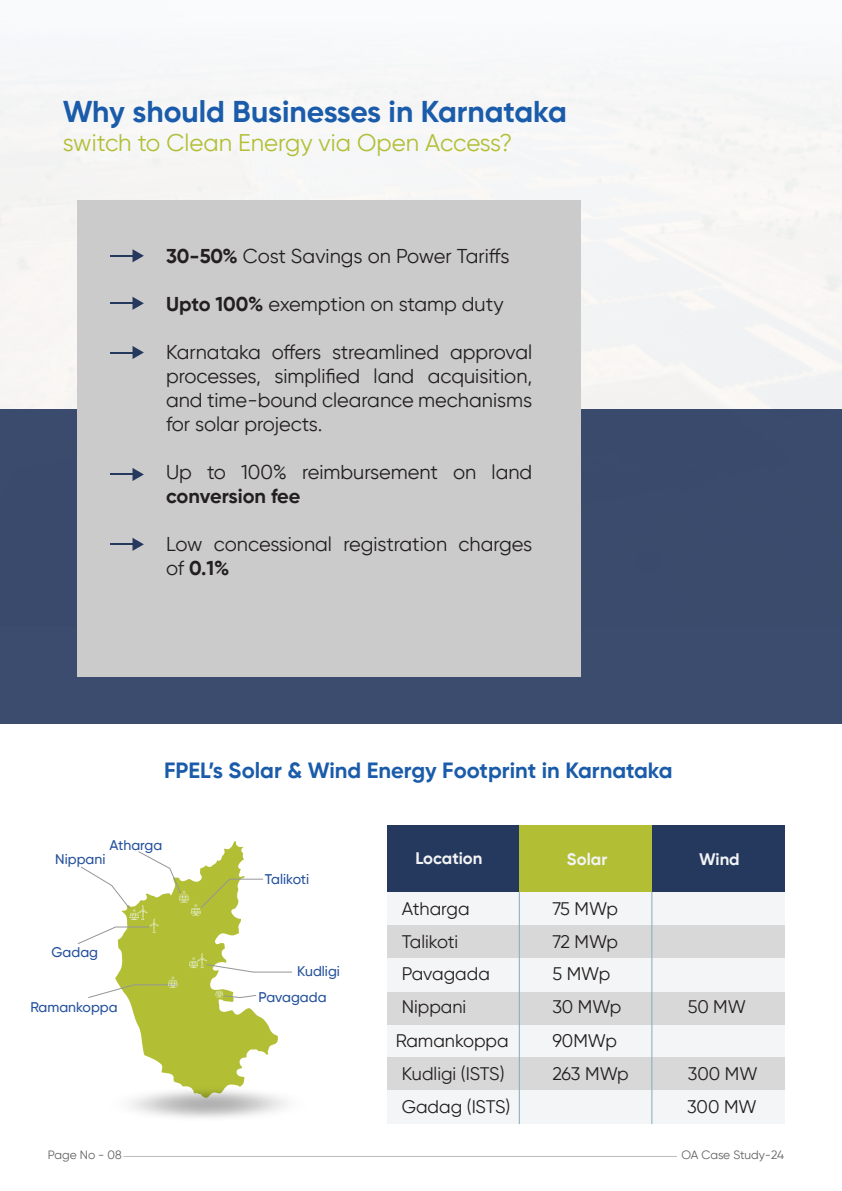
<style>
.page{position:relative;width:842px;height:1191px;background:#fff}
.page>*{position:absolute;margin:0;border:0;box-sizing:border-box;transform-origin:0 0}
.t1{font:700 30px "Gilroy";color:#1a5baa}
.t2{font:24px "Gilroy";color:#b2bf35}
.t3{font:700 22px "Gilroy";color:#1a5baa}
.t4{font:20px/24px "Gilroy";color:#231f20;text-align:justify}
.t5{font:700 20px "Gilroy";letter-spacing:-.005em;color:#231f20}
.t6{font:18.2px "Gilroy";color:#231f20}
.t7{font:700 16.6px "Gilroy";color:#f2f3f4}
.t8{font:500 14px "Gilroy";color:#24519d}
.t9{font:12px "Gilroy";color:#606161}
.s1{font-weight:700}
</style>
<div class="page">
<div style="left:0;top:409px;width:841px;height:315px;background:#3a4b6d"></div>
<div style="left:77px;top:201px;width:503px;height:476px;background:#cbcbcb"></div>
<div style="left:386px;top:892px;width:398px;height:33px;background:#f4f5f6"></div>
<div style="left:386px;top:925px;width:398px;height:33px;background:#d8d8d8"></div>
<div style="left:386px;top:958px;width:398px;height:34px;background:#f4f5f6"></div>
<div style="left:386px;top:992px;width:398px;height:33px;background:#d8d8d8"></div>
<div style="left:386px;top:1025px;width:398px;height:33px;background:#f4f5f6"></div>
<div style="left:386px;top:1057px;width:398px;height:33px;background:#d8d8d8"></div>
<div style="left:386px;top:1090px;width:398px;height:34px;background:#f4f5f6"></div>
<div style="left:386px;top:825px;width:133px;height:67px;background:#25385e"></div>
<div style="left:519px;top:825px;width:132px;height:67px;background:#b2bf35"></div>
<div style="left:651px;top:825px;width:133px;height:67px;background:#25385e"></div>
<hr style="left:518px;top:892px;width:1px;height:232px;background:#83acbf">
<hr style="left:651px;top:892px;width:1px;height:232px;background:#83acbf">
<svg style="left:116px;top:841px;width:162px;height:218px;fill:#b2bf35"></svg>
<svg style="left:215px;top:987px;width:41px;height:11px"></svg>
<svg style="left:88px;top:976px;width:89px;height:22px"></svg>
<svg style="left:189px;top:953px;width:103px;height:19px"></svg>
<svg style="left:77px;top:851px;width:186px;height:93px"></svg>
<img style="left:130px;top:1059px;width:157px;height:59px">
<svg style="left:110px;top:249px;width:34px;height:13px"></svg>
<hr style="left:110px;top:302px;width:26px;height:2px;background:#25385e">
<svg style="left:132px;top:297px;width:12px;height:13px"></svg>
<svg style="left:110px;top:346px;width:34px;height:13px"></svg>
<svg style="left:110px;top:468px;width:34px;height:13px"></svg>
<hr style="left:110px;top:543px;width:26px;height:2px;background:#25385e">
<svg style="left:132px;top:538px;width:12px;height:13px"></svg>
<hr style="left:123px;top:1156px;width:553px;height:1px;background:#bcbdc0">
<h1 class="t1" style="left:63px;top:98px;width:505px">Why should Businesses in Karnataka</h1>
<p class="t2" style="left:63px;top:128px;width:451px">switch to Clean Energy via Open Access?</p>
<p class="t4" style="left:166px;top:243px;width:345px"><span class="s1">30-50%</span> Cost Savings on Power Tari昀昀s</p>
<p class="t4" style="left:166px;top:291px;width:339px"><span class="s1">Upto 100%</span> exemption on stamp duty</p>
<p class="t4" style="left:166px;top:339px;width:367px">Karnataka o昀昀ers streamlined approval processes, simplified land acquisition, and time-bound clearance mechanisms for solar projects.</p>
<p class="t4" style="left:166px;top:459px;width:367px">Up to 100% reimbursement on land</p>
<p class="t5" style="left:166px;top:486px;width:136px">conversion fee</p>
<p class="t4" style="left:166px;top:531px;width:367px">Low concessional registration charges of <span class="s1">0.1%</span></p>
<p class="t3" style="left:164px;top:760px;width:509px">FPELís Solar &amp; Wind Energy Footprint in Karnataka</p>
<p class="t8" style="left:109px;top:838px;width:54px">Atharga</p>
<p class="t8" style="left:55px;top:853px;width:52px">Nippani</p>
<p class="t8" style="left:52px;top:945px;width:48px">Gadag</p>
<p class="t8" style="left:30px;top:1001px;width:89px">Ramankoppa</p>
<p class="t9" style="left:48px;top:1147px;width:75px">Page No - 08</p>
<p class="t8" style="left:265px;top:872px;width:46px">Talikoti</p>
<p class="t8" style="left:297px;top:964px;width:44px">Kudligi</p>
<p class="t8" style="left:258px;top:990px;width:69px">Pavagada</p>
<p class="t7" style="left:415px;top:850px;width:68px">Location</p>
<p class="t7" style="left:566px;top:852px;width:42px">Solar</p>
<p class="t7" style="left:698px;top:852px;width:42px">Wind</p>
<p class="t6" style="left:401px;top:897px;width:69px">Atharga</p>
<p class="t6" style="left:552px;top:897px;width:67px">75 MWp</p>
<p class="t6" style="left:401px;top:930px;width:58px">Talikoti</p>
<p class="t6" style="left:552px;top:930px;width:67px">72 MWp</p>
<p class="t6" style="left:401px;top:962px;width:90px">Pavagada</p>
<p class="t6" style="left:552px;top:962px;width:59px">5 MWp</p>
<p class="t6" style="left:401px;top:996px;width:66px">Nippani</p>
<p class="t6" style="left:552px;top:996px;width:71px">30 MWp</p>
<p class="t6" style="left:687px;top:996px;width:60px">50 MW</p>
<p class="t6" style="left:395px;top:1029px;width:114px">Ramankoppa</p>
<p class="t6" style="left:552px;top:1029px;width:66px">90MWp</p>
<p class="t6" style="left:401px;top:1062px;width:104px">Kudligi (ISTS)</p>
<p class="t6" style="left:552px;top:1062px;width:78px">263 MWp</p>
<p class="t6" style="left:687px;top:1062px;width:71px">300 MW</p>
<p class="t6" style="left:401px;top:1096px;width:110px">Gadag (ISTS)</p>
<p class="t6" style="left:686px;top:1096px;width:71px">300 MW</p>
<p class="t9" style="left:681px;top:1147px;width:104px">OA Case Study-24</p>
</div>
